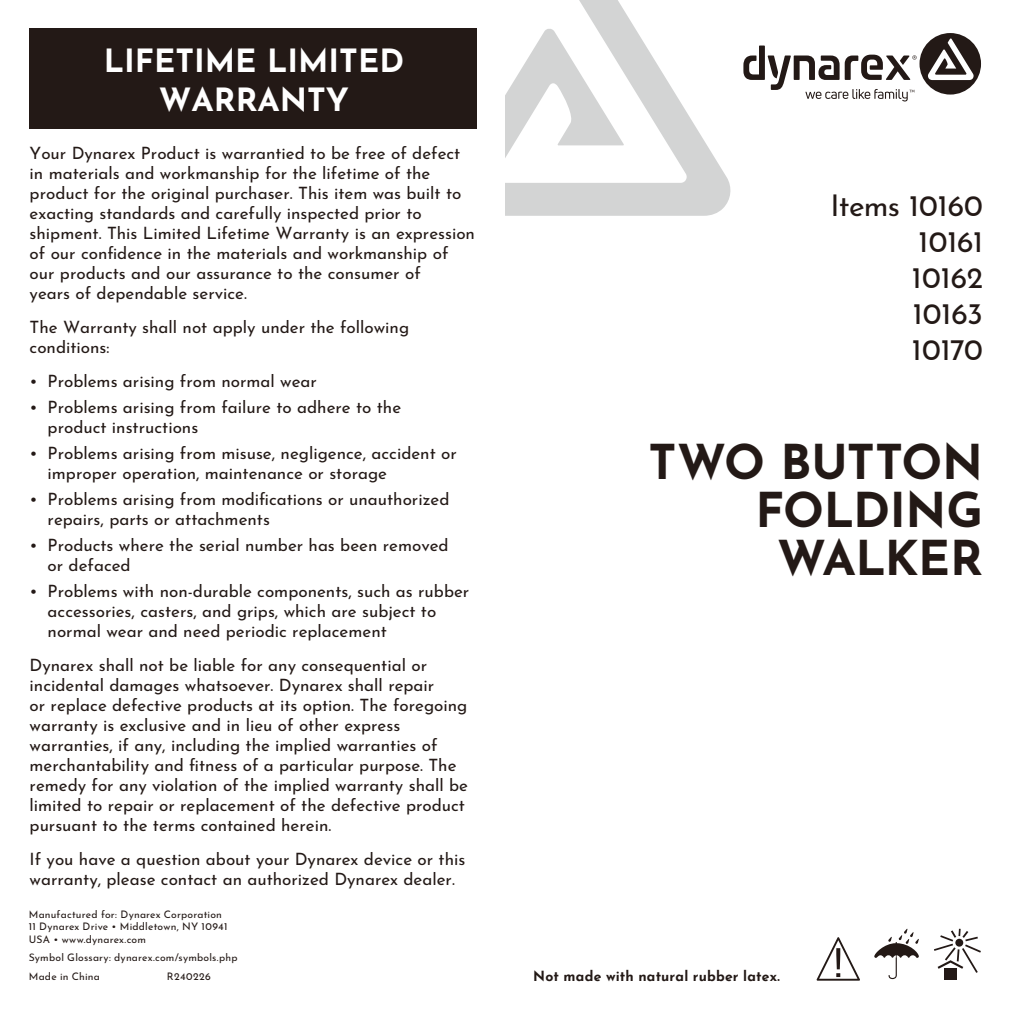
<style>
.page{position:relative;width:1010px;height:1010px;background:#fff}
.page>*{position:absolute;margin:0;border:0;box-sizing:border-box;transform-origin:0 0}
.t1{font:700 48px/48px "Josefin Sans";letter-spacing:-.01em;color:#231916;text-align:right}
.t2{font:700 32px/38.4px "Josefin Sans";color:#fff;text-align:center}
.t3{font:30px/36px "Josefin Sans";color:#231916;text-align:justify}
.t4{font:17px/20px "Josefin Sans";color:#231916}
.t5{font:700 14px "Josefin Sans";letter-spacing:.01em;color:#231916}
.t6{font:10.4px/12.4px "Josefin Sans";letter-spacing:.02em;color:#231916}
.t7{font:10.4px "Josefin Sans";letter-spacing:.04em;color:#231916}
</style>
<div class="page">
<div style="left:30px;top:29px;width:447px;height:100px;background:#231916"></div>
<svg style="left:743px;top:46px;width:174px;height:55px"></svg>
<div style="left:919px;top:33px;width:62px;height:62px;background:#231916;border-radius:50%"></div>
<svg style="left:928px;top:38px;width:46px;height:42px"></svg>
<svg style="left:505px;top:0;width:226px;height:216px"></svg>
<svg style="left:934px;top:929px;width:47px;height:44px"></svg>
<div style="left:944px;top:968px;width:12px;height:11px;background:#231916"></div>
<svg style="left:874px;top:929px;width:45px;height:50px"></svg>
<svg style="left:817px;top:937px;width:43px;height:44px"></svg>
<h2 class="t2" style="left:104px;top:37px;width:302px">LIFETIME LIMITED<br>WARRANTY</h2>
<p class="t4" style="left:30px;top:141px;width:447px">Your Dynarex Product is warrantied to be free of defect in materials and workmanship for the lifetime of the product for the original purchaser. This item was built to exacting standards and carefully inspected prior to shipment. This Limited Lifetime Warranty is an expression of our confidence in the materials and workmanship of our products and our assurance to the consumer of<br>years of dependable service.</p>
<p class="t4" style="left:30px;top:315px;width:381px">The Warranty shall not apply under the following conditions:</p>
<p class="t4" style="left:30px;top:369px;width:289px">• Problems arising from normal wear</p>
<p class="t4" style="left:48px;top:395px;width:355px;text-indent:-18px">• Problems arising from failure to adhere to the product instructions</p>
<p class="t4" style="left:48px;top:441px;width:411px;text-indent:-18px">• Problems arising from misuse, negligence, accident or improper operation, maintenance or storage</p>
<p class="t4" style="left:48px;top:487px;width:403px;text-indent:-18px">• Problems arising from modifications or unauthorized repairs, parts or attachments</p>
<p class="t4" style="left:48px;top:533px;width:403px;text-indent:-18px">• Products where the serial number has been removed or defaced</p>
<p class="t4" style="left:48px;top:579px;width:423px;text-indent:-18px">• Problems with non-durable components, such as rubber accessories, casters, and grips, which are subject to normal wear and need periodic replacement</p>
<p class="t4" style="left:30px;top:653px;width:440px">Dynarex shall not be liable for any consequential or incidental damages whatsoever. Dynarex shall repair<br>or replace defective products at its option. The foregoing warranty is exclusive and in lieu of other express warranties, if any, including the implied warranties of merchantability and fitness of a particular purpose. The remedy for any violation of the implied warranty shall be limited to repair or replacement of the defective product pursuant to the terms contained herein.</p>
<p class="t4" style="left:30px;top:847px;width:437px">If you have a question about your Dynarex device or this warranty, please contact an authorized Dynarex dealer.</p>
<p class="t6" style="left:29px;top:907px;width:200px">Manufactured for: Dynarex Corporation<br>11 Dynarex Drive • Middletown, NY 10941<br>USA • www.dynarex.com</p>
<p class="t6" style="left:29px;top:947px;width:210px;line-height:18.6px">Symbol Glossary: dynarex.com/symbols.php<br>Made in China</p>
<p class="t7" style="left:167px;top:968px;width:46px">R240226</p>
<h3 class="t3" style="left:912px;top:184px;width:73px;text-indent:-81px">Items 10160<br>10161<br>10162<br>10163<br>10170</h3>
<h1 class="t1" style="left:649px;top:431px;width:336px">TWO BUTTON<br>FOLDING<br>WALKER</h1>
<p class="t5" style="left:533px;top:964px;width:248px">Not made with natural rubber latex.</p>
</div>
